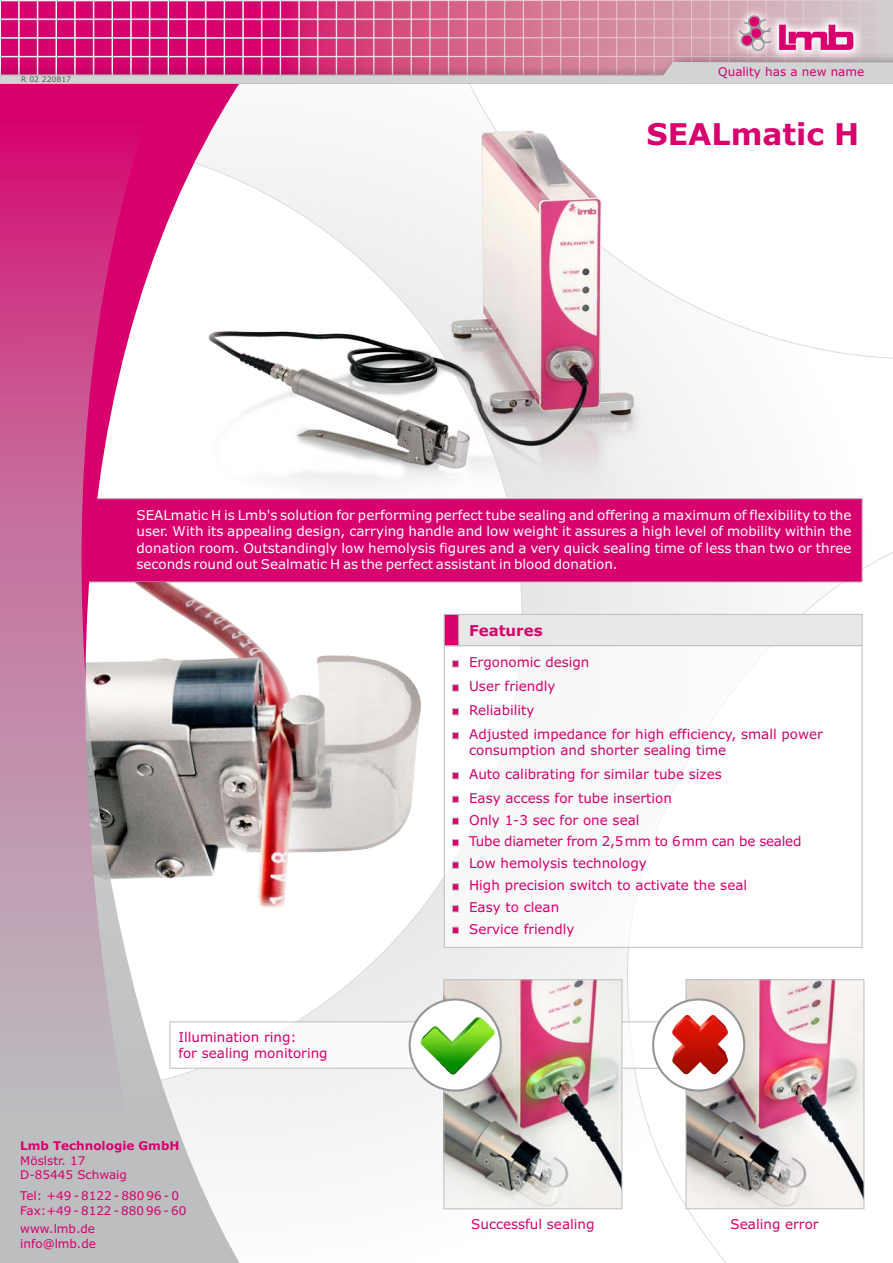
<style>
.page{position:relative;width:893px;height:1263px;background:#fff}
.page>*{position:absolute;margin:0;border:0;box-sizing:border-box;transform-origin:0 0}
.t1{font:700 30px "Verdana";color:#d7006d}
.t2{font:700 15px "Verdana";color:#d7006d}
.t3{font:13.5px/23.9px "Verdana";color:#d7006d}
.t4{font:13.5px/16.4px "Verdana";color:#fff;text-align:justify}
.t5{font:12px/14.5px "Verdana";color:#d7006d}
.t6{font:700 12px "Verdana";color:#d7006d}
.t7{font:7.65px "Verdana";color:#58595b}
</style>
<div class="page">
<img style="left:245px;top:84px;width:648px;height:1179px">
<div style="left:30px;top:498px;width:832px;height:84px;background:#d7006d"></div>
<div style="left:444px;top:646px;width:418px;height:301px;background:#fff"></div>
<div style="left:444px;top:614px;width:418px;height:32px;background:#e7e8e8;border:1px solid #bcbec0"></div>
<img style="left:245px;top:582px;width:281px;height:328px">
<svg style="left:0;top:84px;width:245px;height:1179px"></svg>
<svg style="left:0;top:0;width:893px;height:51px;background:#d85e92"></svg>
<img style="left:0;top:51px;width:893px;height:11px">
<svg style="left:0;top:62px;width:893px;height:22px;background:#ce92ad"></svg>
<img style="left:730px;top:6px;width:135px;height:55px">
<svg style="left:739px;top:15px;width:33px;height:36px"></svg>
<div style="left:742px;top:35px;width:10px;height:10px;background:#d7006d;border-radius:50%"></div>
<div style="left:751px;top:28px;width:10px;height:10px;background:#d7006d;border-radius:50%"></div>
<div style="left:749px;top:17px;width:10px;height:10px;background:#d7006d;border-radius:50%"></div>
<svg style="left:779px;top:24px;width:75px;height:26px;background:#e169a5"></svg>
<div style="left:170px;top:1022px;width:614px;height:46px;background:#fff"></div>
<div style="left:169px;top:1021px;width:615px;height:47px;border:1px solid #bcbec0"></div>
<img style="left:445px;top:981px;width:175px;height:226px">
<div style="left:443px;top:979px;width:179px;height:230px;border:1px solid #bcbec0"></div>
<img style="left:688px;top:981px;width:174px;height:226px">
<div style="left:686px;top:979px;width:178px;height:230px;border:1px solid #bcbec0"></div>
<svg style="left:409px;top:998px;width:93px;height:94px"></svg>
<img style="left:410px;top:1008px;width:91px;height:73px">
<svg style="left:652px;top:998px;width:93px;height:94px"></svg>
<img style="left:653px;top:1008px;width:91px;height:73px">
<div style="left:452px;top:927px;width:7px;height:7px;background:#d7006d;border:1px solid #bcbec0"></div>
<div style="left:452px;top:883px;width:7px;height:7px;background:#d7006d;border:1px solid #bcbec0"></div>
<div style="left:452px;top:861px;width:7px;height:8px;background:#d7006d;border:1px solid #bcbec0"></div>
<div style="left:452px;top:905px;width:7px;height:7px;background:#d7006d;border:1px solid #bcbec0"></div>
<div style="left:452px;top:732px;width:7px;height:7px;background:#d7006d;border:1px solid #bcbec0"></div>
<img style="left:55px;top:94px;width:712px;height:475px">
<p class="t7" style="left:21px;top:76px;width:51px">R 02 220817</p>
<p class="t5" style="left:718px;top:65px;width:148px">Quality has a new name</p>
<h1 class="t1" style="left:646px;top:122px;width:214px">SEALmatic H</h1>
<p class="t4" style="left:136px;top:508px;width:717px">SEALmatic H is Lmb's solution for performing perfect tube sealing and offering a maximum of flexibility to the user. With its appealing design, carrying handle and low weight it assures a high level of mobility within the donation room. Outstandingly low hemolysis figures and a very quick sealing time of less than two or three seconds round out Sealmatic H as the perfect assistant in blood donation.</p>
<p class="t3" style="left:178px;top:1030px;width:151px;line-height:16.4px">Illumination ring:<br>for sealing monitoring</p>
<p class="t2" style="left:469px;top:625px;width:75px">Features</p>
<p class="t3" style="left:469px;top:652px;width:355px">Ergonomic design<br>User friendly<br>Reliability<br>Adjusted impedance for high efficiency, small power</p>
<p class="t3" style="left:469px;top:739px;width:259px">consumption and shorter sealing time<br>Auto calibrating for similar tube sizes<br>Easy access for tube insertion</p>
<p class="t3" style="left:469px;top:810px;width:334px;line-height:21.9px">Only 1-3 sec for one seal<br>Tube diameter from 2,5mm to 6mm can be sealed<br>Low hemolysis technology<br>High precision switch to activate the seal<br>Easy to clean<br>Service friendly</p>
<p class="t6" style="left:20px;top:1141px;width:161px">Lmb Technologie GmbH</p>
<p class="t5" style="left:20px;top:1154px;width:108px">Möslstr. 17<br>D-85445 Schwaig</p>
<p class="t5" style="left:20px;top:1190px;width:168px">Tel: +49 - 8122 - 880 96 - 0<br>Fax:+49 - 8122 - 880 96 - 60</p>
<p class="t5" style="left:20px;top:1222px;width:77px">www.lmb.de info@lmb.de</p>
<p class="t3" style="left:471px;top:1213px;width:125px">Successful sealing</p>
<p class="t3" style="left:731px;top:1214px;width:90px">Sealing error</p>
</div>
